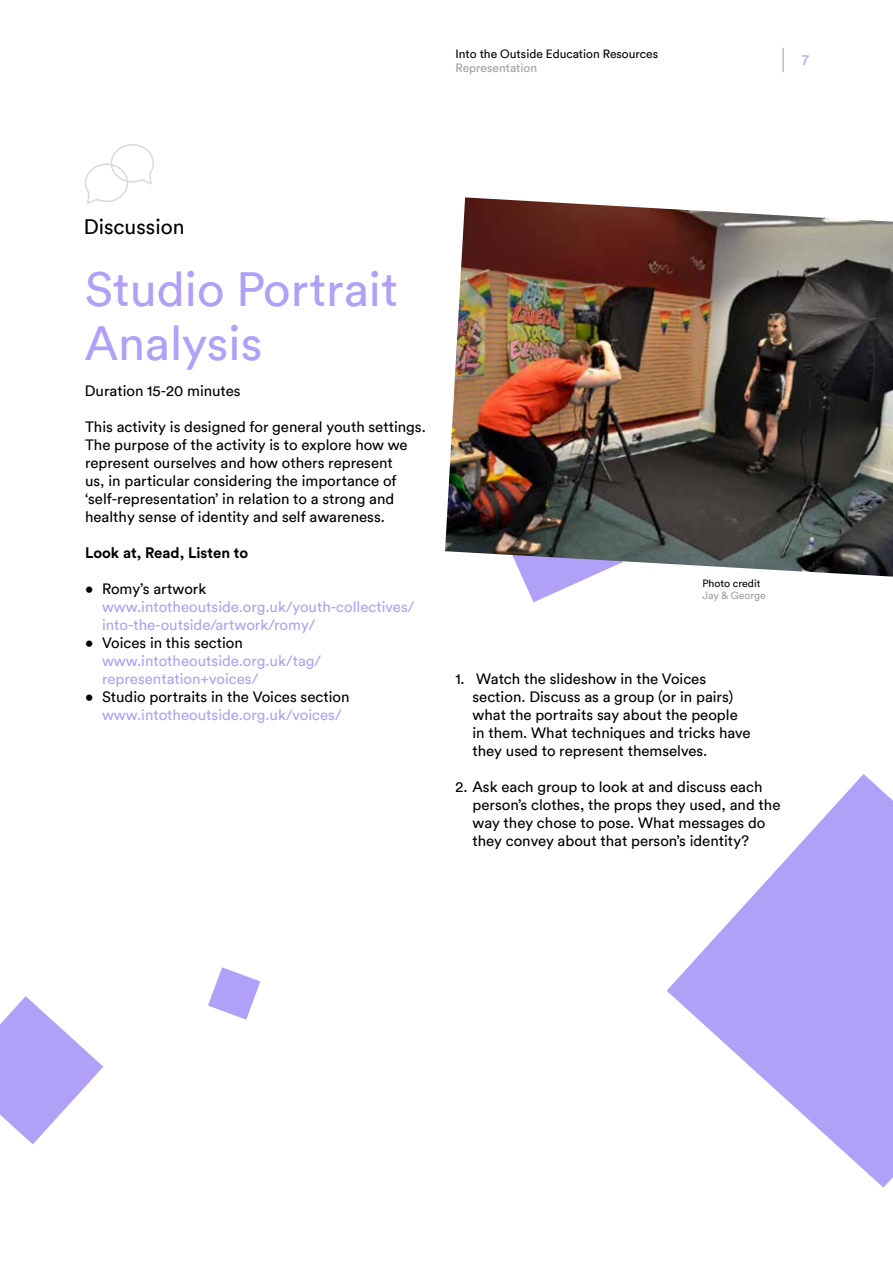
<style>
.page{position:relative;width:893px;height:1263px;background:#fff}
.page>*{position:absolute;margin:0;border:0;box-sizing:border-box;transform-origin:0 0}
.t1{font:48px/54px "Circular";color:#b0a0f7}
.t2{font:21px "Circular";color:#000}
.t3{font:15px/18px "Circular";color:#000}
.t4{font:15px/18px "Circular";color:#b0a0f7}
.t5{font:700 15px "Circular Std";color:#000}
.t6{font:12px "Circular";color:#000}
.t7{font:12px "Circular";color:#9d9d9c}
.t8{font:10.5px "Circular";color:#000}
.t9{font:10.5px "Circular";color:#9d9d9c}
</style>
<div class="page">
<svg style="left:783px;top:48px;width:1px;height:24px"></svg>
<svg style="left:522px;top:577px;width:68px;height:25px"></svg>
<svg style="left:667px;top:774px;width:226px;height:414px;fill:#b0a0f7"></svg>
<svg style="left:0;top:996px;width:103px;height:148px"></svg>
<svg style="left:208px;top:967px;width:52px;height:53px"></svg>
<svg style="left:85px;top:144px;width:69px;height:60px"></svg>
<img style="left:445px;top:197px;width:448px;height:380px">
<p class="t6" style="left:455px;top:45px;width:204px">Into the Outside Education Resources</p>
<p class="t7" style="left:455px;top:60px;width:83px">Representation</p>
<p class="t4" style="left:802px;top:50px;width:9px">7</p>
<h2 class="t2" style="left:84px;top:213px;width:102px">Discussion</h2>
<h1 class="t1" style="left:85px;top:260px;width:315px">Studio Portrait<br>Analysis</h1>
<p class="t3" style="left:85px;top:381px;width:157px">Duration 15-20 minutes</p>
<p class="t3" style="left:85px;top:417px;width:342px">This activity is designed for general youth settings.<br>The purpose of the activity is to explore how we represent ourselves and how others represent<br>us, in particular considering the importance of ‘self-representation’ in relation to a strong and healthy sense of identity and self awareness.</p>
<p class="t5" style="left:85px;top:543px;width:165px">Look at, Read, Listen to</p>
<p class="t3" style="left:85px;top:579px;width:123px">• Romy’s artwork</p>
<p class="t4" style="left:102px;top:597px;width:314px">www.intotheoutside.org.uk/youth-collectives/ into-the-outside/artwork/romy/</p>
<p class="t3" style="left:85px;top:633px;width:159px">• Voices in this section</p>
<p class="t4" style="left:102px;top:651px;width:221px">www.intotheoutside.org.uk/tag/ representation+voices/</p>
<p class="t3" style="left:85px;top:687px;width:266px">• Studio portraits in the Voices section</p>
<p class="t4" style="left:102px;top:705px;width:241px">www.intotheoutside.org.uk/voices/</p>
<p class="t8" style="left:702px;top:576px;width:59px">Photo credit</p>
<p class="t9" style="left:702px;top:589px;width:65px">Jay &amp; George</p>
<p class="t3" style="left:472px;top:669px;width:280px;text-indent:-17px">1. Watch the slideshow in the Voices section. Discuss as a group (or in pairs) what the portraits say about the people in them. What techniques and tricks have they used to represent themselves.</p>
<p class="t3" style="left:472px;top:777px;width:309px;text-indent:-17px">2. Ask each group to look at and discuss each person’s clothes, the props they used, and the way they chose to pose. What messages do they convey about that person’s identity?</p>
</div>
